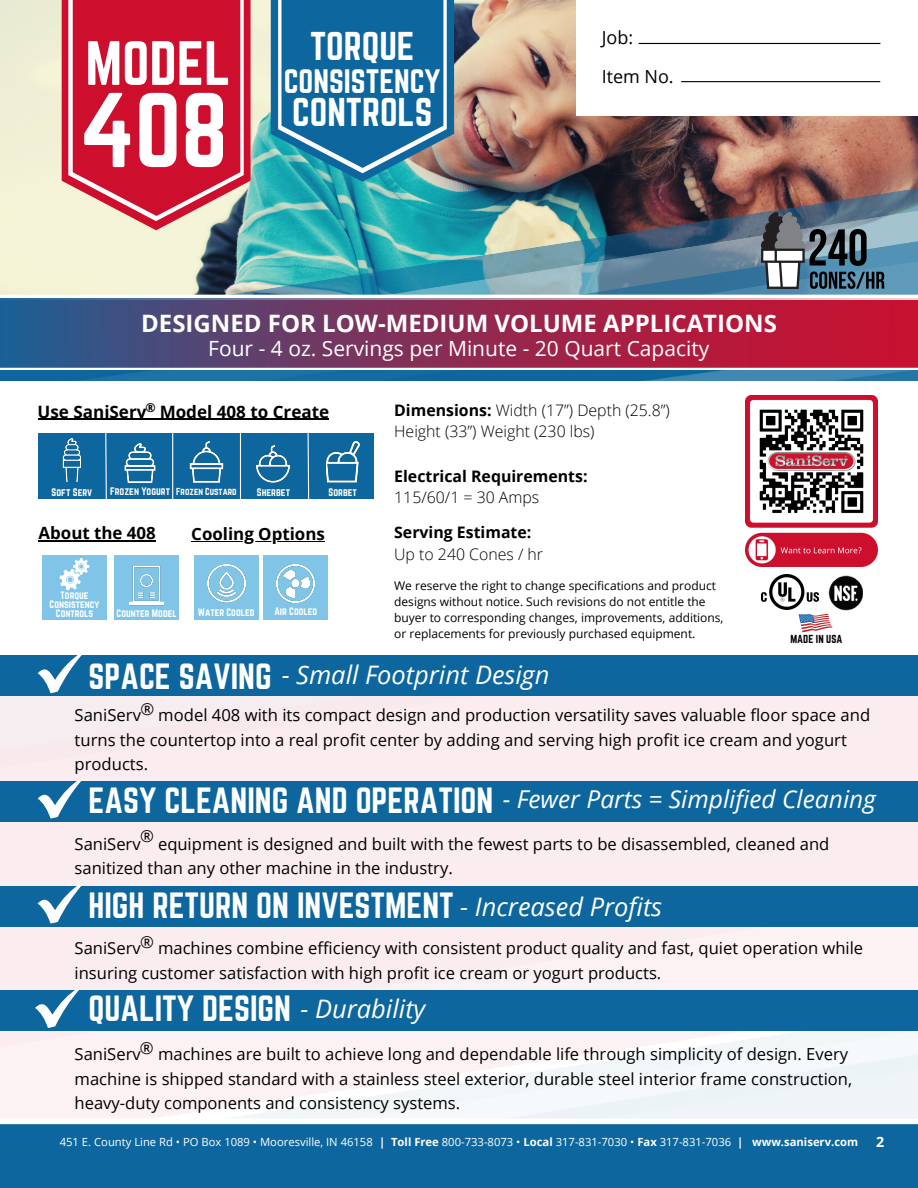
<style>
.page{position:relative;width:918px;height:1188px;background:#fff}
.page>*{position:absolute;margin:0;border:0;box-sizing:border-box;transform-origin:0 0}
.t1{font:92.85px "Norwester";color:#fff}
.t2{font:54.6px "Norwester";color:#fff}
.t3{font:35.1px "Norwester";color:#fff}
.t4{font:31.95px "Norwester";color:#fff}
.t5{font:29.7px "Norwester";color:#fff}
.t6{font:italic 25.5px "Open Sans";color:#fff}
.t7{font:italic 24.6px "Open Sans";color:#fff}
.t8{font:700 24px "Open Sans";color:#fff}
.t9{font:21px "Open Sans";color:#fff}
.t10{font:18px/38.2px "Open Sans";color:#000}
.t11{font:700 17.1px "Open Sans";color:#000}
.t12{font:700 16.95px "Open Sans";color:#000}
.t13{font:16.65px/24.8px "Open Sans";color:#000}
.t14{font:300 15.9px/21.3px "Open Sans";color:#000}
.t15{font:700 15.9px "Open Sans";color:#000}
.t16{font:700 14.25px "Open Sans";color:#fff}
.t17{font:700 12.45px "Open Sans";color:#000}
.t18{font:12px/16px "Open Sans";color:#000}
.t19{font:11.25px "Open Sans";color:#fff}
.t20{font:10.2px "Norwester";color:#000}
.t21{font:9.6px "Norwester";color:#fff}
.t22{font:9.45px/8.7px "Norwester";color:#fff;text-align:center}
.t23{font:8.85px "Norwester";color:#fff}
.s1{font-size:9.6px}
.s2{font-weight:700}
</style>
<div class="page">
<img style="left:0;top:0;width:918px;height:168px">
<div style="left:62px;top:0;width:189px;height:168px;background:#ce0e2d"></div>
<img style="left:0;top:181px;width:918px;height:25px">
<img style="left:0;top:206px;width:918px;height:89px">
<img style="left:0;top:370px;width:918px;height:11px">
<svg style="left:0;top:298px;width:918px;height:1px"></svg>
<svg style="left:0;top:299px;width:918px;height:69px;background:#843159"></svg>
<div style="left:0;top:385px;width:918px;height:803px;background:linear-gradient(to right,#f9f2f4,#f9f5f7)"></div>
<div style="left:577px;top:0;width:341px;height:116px;background:#fff"></div>
<hr style="left:639px;top:43px;width:241px;height:1px;background:#000">
<hr style="left:681px;top:81px;width:199px;height:1px;background:#000">
<div style="left:0;top:1124px;width:918px;height:64px;background:#0d679e"></div>
<svg style="left:271px;top:0;width:183px;height:182px;background:#2376a3"></svg>
<div style="left:0;top:1119px;width:918px;height:5px;background:#fff"></div>
<div style="left:39px;top:434px;width:335px;height:65px;background:#0d679e"></div>
<svg style="left:105px;top:424px;width:2px;height:80px"></svg>
<hr style="left:172px;top:433px;width:1px;height:70px;background:#fff">
<hr style="left:240px;top:433px;width:1px;height:70px;background:#fff">
<svg style="left:307px;top:432px;width:3px;height:72px"></svg>
<img style="left:326px;top:441px;width:34px;height:42px">
<img style="left:63px;top:438px;width:18px;height:44px">
<img style="left:124px;top:444px;width:32px;height:39px">
<img style="left:257px;top:446px;width:33px;height:37px">
<img style="left:190px;top:441px;width:34px;height:42px">
<div style="left:0;top:656px;width:918px;height:40px;background:#0d679e"></div>
<svg style="left:38px;top:653px;width:45px;height:40px"></svg>
<div style="left:0;top:781px;width:918px;height:40px;background:#0d679e"></div>
<svg style="left:38px;top:778px;width:45px;height:41px"></svg>
<div style="left:0;top:886px;width:918px;height:40px;background:#0d679e"></div>
<svg style="left:38px;top:883px;width:45px;height:40px"></svg>
<div style="left:0;top:990px;width:918px;height:41px;background:#0d679e"></div>
<svg style="left:35px;top:987px;width:45px;height:41px"></svg>
<img style="left:761px;top:213px;width:124px;height:80px">
<hr style="left:38px;top:419px;width:108px;height:1px;background:#000">
<svg style="left:146px;top:419px;width:14px;height:1px"></svg>
<hr style="left:160px;top:419px;width:169px;height:1px;background:#000">
<img style="left:746px;top:395px;width:132px;height:171px">
<div style="left:114px;top:555px;width:65px;height:65px;background:#80c5e7"></div>
<img style="left:129px;top:566px;width:35px;height:40px">
<div style="left:194px;top:555px;width:64px;height:65px;background:#80c5e7"></div>
<div style="left:263px;top:555px;width:65px;height:65px;background:#80c5e7"></div>
<img style="left:207px;top:564px;width:39px;height:39px">
<img style="left:277px;top:564px;width:38px;height:39px">
<div style="left:42px;top:555px;width:65px;height:65px;background:#80c5e7"></div>
<svg style="left:59px;top:558px;width:30px;height:32px"></svg>
<hr style="left:39px;top:540px;width:117px;height:1px;background:#000">
<hr style="left:191px;top:541px;width:134px;height:1px;background:#000">
<img style="left:829px;top:574px;width:34px;height:37px">
<img style="left:790px;top:614px;width:53px;height:18px">
<img style="left:761px;top:574px;width:57px;height:35px">
<h3 class="t3" style="left:310px;top:25px;width:106px">TORQUE</h3>
<h3 class="t5" style="left:284px;top:64px;width:159px">CONSISTENCY</h3>
<h2 class="t2" style="left:85px;top:30px;width:147px">MODEL</h2>
<h1 class="t1" style="left:80px;top:74px;width:150px">408</h1>
<h3 class="t3" style="left:292px;top:91px;width:142px">CONTROLS</h3>
<p class="t10" style="left:602px;top:18px;width:74px">Job:<br>Item No.</p>
<h3 class="t8" style="left:141px;top:306px;width:637px">DESIGNED FOR LOW-MEDIUM VOLUME APPLICATIONS</h3>
<p class="t9" style="left:208px;top:334px;width:503px">Four - 4 oz. Servings per Minute - 20 Quart Capacity</p>
<p class="t17" style="left:146px;top:399px;width:12px">®</p>
<p class="t11" style="left:38px;top:399px;width:293px">Use SaniServ Model 408 to Create</p>
<p class="t21" style="left:52px;top:486px;width:42px">Soft Serv</p>
<p class="t23" style="left:110px;top:486px;width:128px"><span class="s1">Frozen Yogurt</span> Frozen Custard</p>
<p class="t21" style="left:257px;top:486px;width:35px">Sherbet</p>
<p class="t21" style="left:329px;top:486px;width:30px">Sorbet</p>
<p class="t12" style="left:39px;top:521px;width:119px">About the 408</p>
<p class="t12" style="left:191px;top:522px;width:135px">Cooling Options</p>
<p class="t22" style="left:50px;top:591px;width:51px">Torque<br>Consistency<br>Controls</p>
<p class="t22" style="left:117px;top:609px;width:62px">Counter Model</p>
<p class="t22" style="left:198px;top:608px;width:58px">Water Cooled</p>
<p class="t22" style="left:274px;top:607px;width:44px">Air Cooled</p>
<p class="t14" style="left:394px;top:399px;width:277px"><span class="s2">Dimensions:</span> Width (17”) Depth (25.8”)<br>Height (33”) Weight (230 lbs)</p>
<p class="t15" style="left:394px;top:465px;width:195px">Electrical Requirements:</p>
<p class="t14" style="left:394px;top:487px;width:147px">115/60/1 = 30 Amps</p>
<p class="t15" style="left:394px;top:521px;width:139px">Serving Estimate:</p>
<p class="t14" style="left:394px;top:543px;width:150px">Up to 240 Cones / hr</p>
<p class="t18" style="left:394px;top:577px;width:331px">We reserve the right to change specifications and product designs without notice. Such revisions do not entitle the buyer to corresponding changes, improvements, additions, or replacements for previously purchased equipment.</p>
<h3 class="t4" style="left:88px;top:657px;width:185px">SPACE SAVING</h3>
<h3 class="t6" style="left:282px;top:656px;width:269px">- Small Footprint Design</h3>
<p class="t20" style="left:790px;top:632px;width:53px">MADE IN USA</p>
<p class="t13" style="left:140px;top:696px;width:15px">®</p>
<p class="t13" style="left:75px;top:702px;width:797px">SaniServ model 408 with its compact design and production versatility saves valuable floor space and turns the countertop into a real profit center by adding and serving high profit ice cream and yogurt products.</p>
<h3 class="t4" style="left:88px;top:781px;width:406px">EASY CLEANING AND OPERATION</h3>
<h3 class="t7" style="left:503px;top:782px;width:374px">- Fewer Parts = Simplified Cleaning</h3>
<p class="t13" style="left:140px;top:823px;width:15px">®</p>
<p class="t13" style="left:75px;top:831px;width:756px">SaniServ equipment is designed and built with the fewest parts to be disassembled, cleaned and sanitized than any other machine in the industry.</p>
<h3 class="t4" style="left:88px;top:886px;width:367px">HIGH RETURN ON INVESTMENT</h3>
<h3 class="t6" style="left:460px;top:888px;width:204px">- Increased Profits</h3>
<p class="t13" style="left:140px;top:930px;width:15px">®</p>
<p class="t13" style="left:75px;top:936px;width:790px">SaniServ machines combine efficiency with consistent product quality and fast, quiet operation while insuring customer satisfaction with high profit ice cream or yogurt products.</p>
<h3 class="t4" style="left:88px;top:989px;width:204px">QUALITY DESIGN</h3>
<h3 class="t6" style="left:300px;top:991px;width:126px">- Durability</h3>
<p class="t13" style="left:140px;top:1036px;width:15px">®</p>
<p class="t13" style="left:75px;top:1041px;width:779px">SaniServ machines are built to achieve long and dependable life through simplicity of design. Every machine is shipped standard with a stainless steel exterior, durable steel interior frame construction, heavy-duty components and consistency systems.</p>
<p class="t19" style="left:60px;top:1134px;width:800px">451 E. County Line Rd • PO Box 1089 • Mooresville, IN 46158 <span class="s2">| Toll Free</span> 800-733-8073 • <span class="s2">Local</span> 317-831-7030 • <span class="s2">Fax</span> 317-831-7036 <span class="s2">| www.saniserv.com</span></p>
<p class="t16" style="left:876px;top:1132px;width:10px">2</p>
</div>
